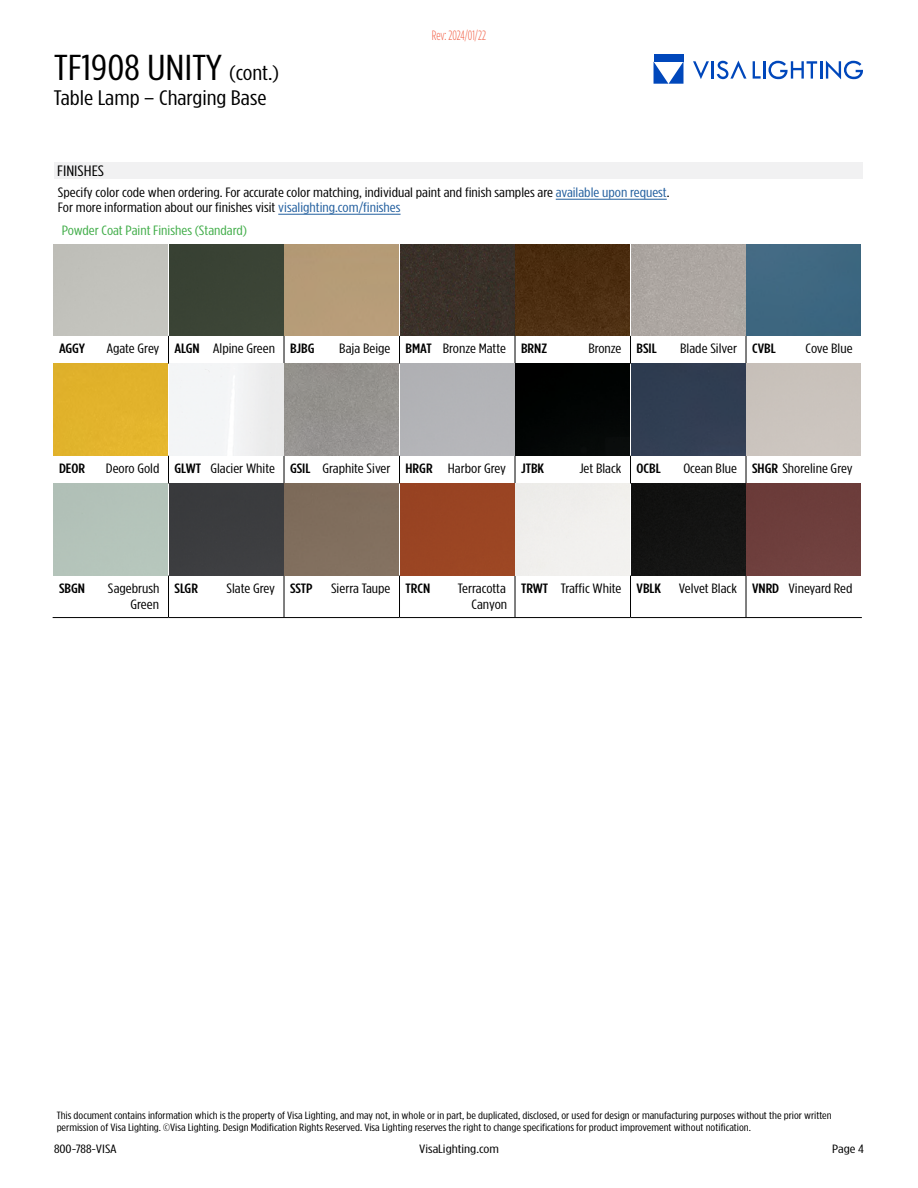
<style>
.page{position:relative;width:918px;height:1188px;background:#fff}
.page>*{position:absolute;margin:0;border:0;box-sizing:border-box;transform-origin:0 0}
.t1{font:condensed 36px "Gotham HTF";color:#000;scale:1.25 1}
.t2{font:condensed 21px "Gotham HTF";color:#000;scale:1.25 1}
.t3{font:condensed 15px "Gotham HTF";color:#000;scale:1.25 1}
.t4{font:condensed 13.5px/16.5px "Gotham HTF";color:#000;text-align:right;scale:1.25 1}
.t5{font:condensed 13.5px "Gotham HTF";color:#41ad49;scale:1.25 1}
.t6{font:500 condensed 13.5px "Gotham HTF";color:#000;scale:1.25 1}
.t7{font:300 condensed 13.5px "Gotham HTF";letter-spacing:-.01em;color:#f15b40;scale:.9 1}
.t8{font:condensed 12px "Gotham HTF";color:#000;scale:1.35 1}
.t9{font:condensed 10.5px/12px "Gotham HTF";color:#000;scale:1.25 1}
.s1{font-size:21px}
.s2{color:#215e9e}
.s3{font-weight:500}
</style>
<div class="page">
<svg style="left:653px;top:54px;width:210px;height:30px"></svg>
<svg style="left:168px;top:336px;width:1px;height:28px"></svg>
<svg style="left:284px;top:336px;width:1px;height:28px"></svg>
<svg style="left:399px;top:336px;width:1px;height:28px"></svg>
<svg style="left:515px;top:336px;width:1px;height:28px"></svg>
<svg style="left:630px;top:336px;width:1px;height:28px"></svg>
<svg style="left:746px;top:336px;width:1px;height:28px"></svg>
<svg style="left:168px;top:456px;width:1px;height:27px"></svg>
<svg style="left:284px;top:456px;width:1px;height:27px"></svg>
<svg style="left:399px;top:456px;width:1px;height:27px"></svg>
<svg style="left:515px;top:456px;width:1px;height:27px"></svg>
<svg style="left:630px;top:456px;width:1px;height:27px"></svg>
<svg style="left:746px;top:456px;width:1px;height:27px"></svg>
<hr style="left:168px;top:576px;width:1px;height:41px;background:#000">
<hr style="left:284px;top:576px;width:1px;height:41px;background:#000">
<hr style="left:399px;top:576px;width:1px;height:41px;background:#000">
<hr style="left:515px;top:576px;width:1px;height:41px;background:#000">
<hr style="left:630px;top:576px;width:1px;height:41px;background:#000">
<hr style="left:746px;top:576px;width:1px;height:41px;background:#000">
<hr style="left:53px;top:617px;width:116px;height:1px;background:#000">
<hr style="left:169px;top:617px;width:115px;height:1px;background:#000">
<hr style="left:284px;top:617px;width:116px;height:1px;background:#000">
<hr style="left:400px;top:617px;width:115px;height:1px;background:#000">
<hr style="left:515px;top:617px;width:116px;height:1px;background:#000">
<hr style="left:631px;top:617px;width:115px;height:1px;background:#000">
<hr style="left:746px;top:617px;width:116px;height:1px;background:#000">
<div style="left:169px;top:244px;width:114px;height:92px;background:#3a4335"></div>
<img style="left:285px;top:244px;width:229px;height:92px">
<img style="left:516px;top:244px;width:229px;height:92px">
<div style="left:747px;top:244px;width:114px;height:92px;background:#3e6781"></div>
<img style="left:54px;top:364px;width:229px;height:91px">
<div style="left:285px;top:364px;width:114px;height:91px;background:#95928f"></div>
<div style="left:400px;top:364px;width:114px;height:91px;background:#b3b3b7"></div>
<div style="left:516px;top:364px;width:114px;height:91px;background:#010403"></div>
<div style="left:631px;top:364px;width:114px;height:91px;background:#303d52"></div>
<div style="left:169px;top:484px;width:114px;height:91px;background:#3b3c3f"></div>
<div style="left:285px;top:484px;width:114px;height:91px;background:#816e5e"></div>
<div style="left:400px;top:484px;width:114px;height:91px;background:#9a4523"></div>
<img style="left:516px;top:484px;width:229px;height:91px">
<div style="left:747px;top:484px;width:114px;height:91px;background:#6e3e3c"></div>
<div style="left:55px;top:162px;width:808px;height:16px;background:#f1f1f2"></div>
<hr style="left:556px;top:199px;width:111px;height:1px;background:#215e9e">
<hr style="left:278px;top:214px;width:123px;height:1px;background:#215e9e">
<h1 class="t1" style="left:54px;top:48px;width:182px">TF1908 UNITY <span class="s1">(cont.)</span></h1>
<h2 class="t2" style="left:54px;top:86px;width:172px">Table Lamp – Charging Base</h2>
<p class="t7" style="left:432px;top:28px;width:62px">Rev: 2024/01/22</p>
<p class="t3" style="left:57px;top:162px;width:39px">FINISHES</p>
<p class="t4" style="left:58px;top:185px;width:491px;line-height:15px;text-align:left">Specify color code when ordering. For accurate color matching, individual paint and finish samples are <span class="s2">available upon request</span>.<br>For more information about our finishes visit <span class="s2">visalighting.com/finishes</span></p>
<p class="t5" style="left:62px;top:223px;width:150px">Powder Coat Paint Finishes (Standard)</p>
<p class="t6" style="left:59px;top:341px;width:23px">AGGY</p>
<p class="t4" style="left:106px;top:340px;width:168px">Agate Grey <span class="s3">ALGN</span> Alpine Green <span class="s3">BJBG</span></p>
<p class="t4" style="left:339px;top:340px;width:168px">Baja Beige <span class="s3">BMAT</span> Bronze Matte <span class="s3">BRNZ</span></p>
<p class="t4" style="left:588px;top:340px;width:56px">Bronze <span class="s3">BSIL</span></p>
<p class="t4" style="left:680px;top:340px;width:78px">Blade Silver <span class="s3">CVBL</span></p>
<p class="t4" style="left:806px;top:340px;width:39px">Cove Blue</p>
<p class="t6" style="left:59px;top:461px;width:22px">DEOR</p>
<p class="t4" style="left:106px;top:460px;width:352px">Deoro Gold <span class="s3">GLWT</span> Glacier White <span class="s3">GSIL</span> Graphite Siver <span class="s3">HRGR</span> Harbor Grey <span class="s3">JTBK</span></p>
<p class="t4" style="left:579px;top:460px;width:67px">Jet Black <span class="s3">OCBL</span></p>
<p class="t4" style="left:683px;top:460px;width:137px">Ocean Blue <span class="s3">SHGR</span> Shoreline Grey</p>
<p class="t6" style="left:59px;top:581px;width:22px">SBGN</p>
<p class="t4" style="left:108px;top:580px;width:43px">Sagebrush<br>Green</p>
<p class="t6" style="left:175px;top:581px;width:20px">SLGR</p>
<p class="t4" style="left:227px;top:580px;width:70px">Slate Grey <span class="s3">SSTP</span></p>
<p class="t4" style="left:331px;top:580px;width:81px">Sierra Taupe <span class="s3">TRCN</span></p>
<p class="t4" style="left:458px;top:580px;width:41px">Terracotta<br>Canyon</p>
<p class="t4" style="left:521px;top:580px;width:114px"><span class="s3">TRWT</span> Traffic White <span class="s3">VBLK</span></p>
<p class="t4" style="left:679px;top:580px;width:140px">Velvet Black <span class="s3">VNRD</span> Vineyard Red</p>
<p class="t9" style="left:57px;top:1109px;width:622px">This document contains information which is the property of Visa Lighting, and may not, in whole or in part, be duplicated, disclosed, or used for design or manufacturing purposes without the prior written permission of Visa Lighting. ©Visa Lighting. Design Modification Rights Reserved. Visa Lighting reserves the right to change specifications for product improvement without notification.</p>
<p class="t8" style="left:54px;top:1143px;width:48px">800-788-VISA</p>
<p class="t8" style="left:419px;top:1143px;width:61px">VisaLighting.com</p>
<p class="t8" style="left:832px;top:1143px;width:25px">Page 4</p>
</div>
